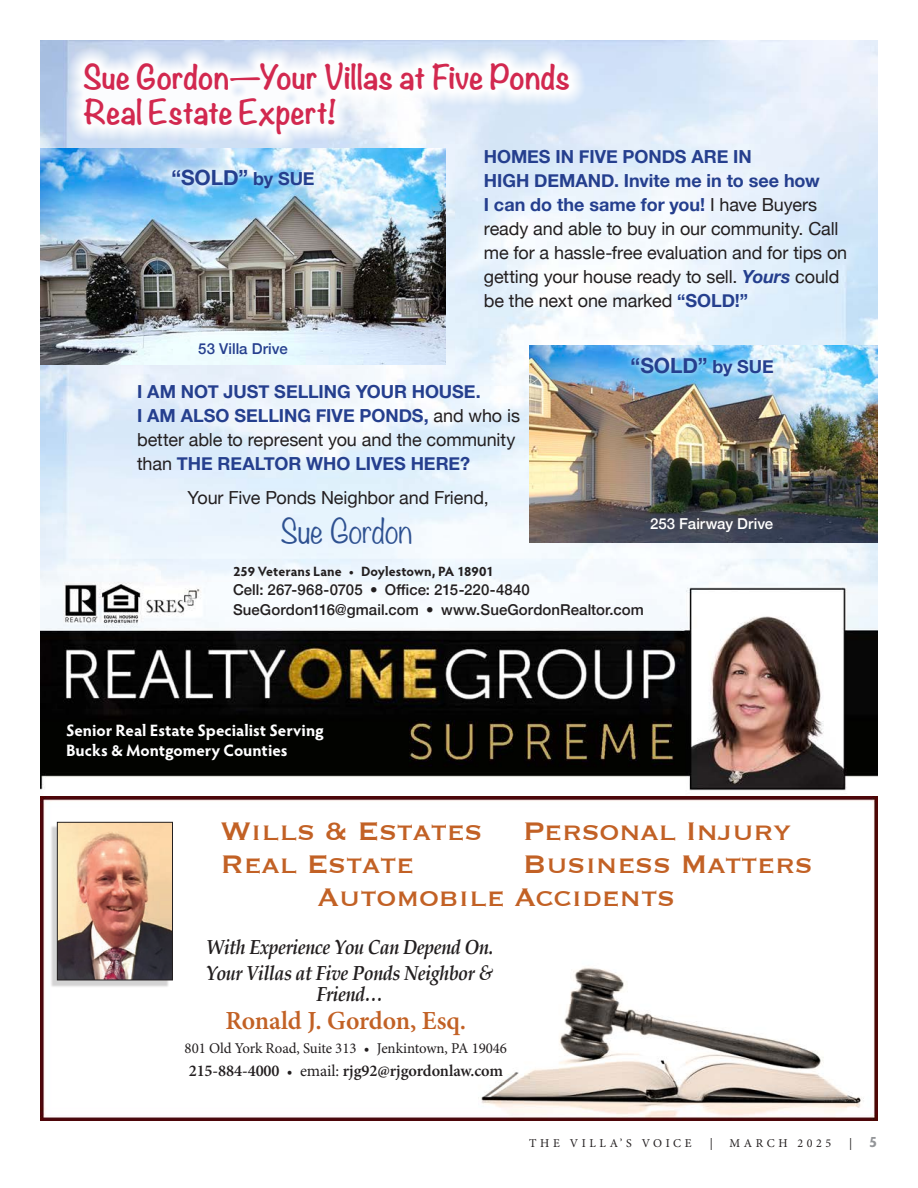
<style>
.page{position:relative;width:918px;height:1188px;background:#fff}
.page>*{position:absolute;margin:0;border:0;box-sizing:border-box;transform-origin:0 0}
.ThankYouParagraph{font:33px/33px "Copperplate";letter-spacing:-.01em;color:#c26125}
.ThankYouParagraph-2{font:700 30px/34.5px "Noteworthy";letter-spacing:-.01em;color:#d2284f}
.ThankYouParagraph-3{font:300 30px "Noteworthy";color:#2e5191}
.ThankYouParagraph-4{font:600 26.1px "Minion Pro";letter-spacing:-.005em;color:#c26125}
.ThankYouParagraph-5{font:700 21px "Helvetica Neue";letter-spacing:-.005em;color:#253f8e}
.ThankYouParagraph-6{font:italic 700 20.25px/21px "Palatino";letter-spacing:-.025em;color:#231f20;text-align:center;scale:.89 1}
.ThankYouParagraph-7{font:18px/24px "Helvetica Neue";letter-spacing:-.005em;color:#231f20}
.ThankYouParagraph-8{font:700 18px/24px "Helvetica Neue";letter-spacing:-.005em;color:#253f8e}
.ThankYouParagraph-9{font:700 16.5px/19.8px "Hypatia Sans Pro";letter-spacing:-.005em;color:#fff}
.ThankYouParagraph-10{font:600 16.5px "Minion Pro";letter-spacing:-.005em;color:#231f20}
.ThankYouParagraph-11{font:500 15px "Helvetica Neue";letter-spacing:.005em;color:#231f20}
.ThankYouParagraph-12{font:15px "Minion Pro";letter-spacing:-.005em;color:#231f20}
.ThankYouParagraph-13{font:500 15px "Helvetica Neue";color:#fff}
.ThankYouParagraph-14{font:500 15px "Helvetica Neue";letter-spacing:.005em;color:#253f8e}
.ThankYouParagraph-15{font:700 13.5px "Hypatia Sans Pro";letter-spacing:-.01em;color:#231f20}
.t1{font:12px "Minion Pro";letter-spacing:.3em;color:#231f20}
.s1{font-size:18px}
.s2{font-weight:700;color:#253f8e}
.s3{font-weight:700;font-style:italic;color:#253f8e}
.s4{font-weight:400;color:#231f20}
.s5{font-weight:400;font-size:15px}
.s6{font-weight:400}
.s7{font-family:"Hypatia Sans Pro";font-weight:700;font-size:15px;color:#939598}
</style>
<div class="page">
<img style="left:40px;top:40px;width:838px;height:751px">
<img style="left:40px;top:796px;width:838px;height:324px">
<div style="left:50px;top:825px;width:120px;height:163px;background:#231f20;opacity:.2"></div>
<img style="left:59px;top:824px;width:112px;height:154px">
<div style="left:57px;top:822px;width:116px;height:158px;border:1px solid #231f20"></div>
<div style="left:67px;top:46px;width:519px;height:105px;background:#fff;opacity:.94"></div>
<img style="left:529px;top:346px;width:349px;height:197px">
<div style="left:626px;top:351px;width:153px;height:31px;background:#fff;opacity:.86"></div>
<img style="left:40px;top:149px;width:406px;height:216px">
<div style="left:166px;top:164px;width:154px;height:31px;background:#fff;opacity:.86"></div>
<p class="ThankYouParagraph-2" style="left:83px;top:59px;width:489px">Sue Gordon—Your Villas at Five Ponds<br>Real Estate Expert!</p>
<p class="ThankYouParagraph-5" style="left:171px;top:162px;width:145px">“SOLD” <span class="s1">by SUE</span></p>
<p class="ThankYouParagraph-14" style="left:198px;top:336px;width:91px">53 Villa Drive</p>
<p class="ThankYouParagraph-7" style="left:484px;top:146px;width:365px"><span class="s2">HOMES IN FIVE PONDS ARE IN<br>HIGH DEMAND. Invite me in to see how<br>I can do the same for you!</span> I have Buyers ready and able to buy in our community. Call me for a hassle-free evaluation and for tips on getting your house ready to sell. <span class="s3">Yours</span> could be the next one marked <span class="s2">“SOLD!”</span></p>
<p class="ThankYouParagraph-5" style="left:631px;top:349px;width:145px">“SOLD” <span class="s1">by SUE</span></p>
<p class="ThankYouParagraph-8" style="left:137px;top:380px;width:384px">I AM NOT JUST SELLING YOUR HOUSE.<br>I AM ALSO SELLING FIVE PONDS, <span class="s4">and who is better able to represent you and the community than</span> THE REALTOR WHO LIVES HERE?</p>
<p class="ThankYouParagraph-7" style="left:188px;top:487px;width:303px">Your Five Ponds Neighbor and Friend,</p>
<p class="ThankYouParagraph-3" style="left:281px;top:505px;width:133px">Sue Gordon</p>
<p class="ThankYouParagraph-13" style="left:650px;top:511px;width:125px">253 Fairway Drive</p>
<p class="ThankYouParagraph-15" style="left:233px;top:562px;width:262px">259 Veterans Lane • Doylestown, PA 18901</p>
<p class="ThankYouParagraph-11" style="left:233px;top:578px;width:298px">Cell: 267-968-0705 • Office: 215-220-4840</p>
<p class="ThankYouParagraph-11" style="left:233px;top:598px;width:412px">SueGordon116@gmail.com • www.SueGordonRealtor.com</p>
<p class="ThankYouParagraph-9" style="left:66px;top:720px;width:259px">Senior Real Estate Specialist Serving<br>Bucks &amp; Montgomery Counties</p>
<p class="ThankYouParagraph" style="left:220px;top:812px;width:572px">Wills &amp; Estates Personal Injury</p>
<p class="ThankYouParagraph" style="left:220px;top:845px;width:195px">Real Estate</p>
<p class="ThankYouParagraph" style="left:317px;top:845px;width:497px;text-indent:205px">Business Matters<br>Automobile Accidents</p>
<p class="ThankYouParagraph-6" style="left:206px;top:937px;width:324px">With Experience You Can Depend On.</p>
<p class="ThankYouParagraph-6" style="left:206px;top:963px;width:325px">Your Villas at Five Ponds Neighbor &amp;<br>Friend…</p>
<p class="ThankYouParagraph-4" style="left:225px;top:1003px;width:242px">Ronald J. Gordon, Esq.</p>
<p class="ThankYouParagraph-12" style="left:185px;top:1038px;width:324px">801 Old York Road, Suite 313 • Jenkintown, PA 19046</p>
<p class="ThankYouParagraph-10" style="left:189px;top:1060px;width:316px">215-884-4000 <span class="s5">•</span> <span class="s6">email:</span> rjg92@rjgordonlaw.com</p>
<p class="t1" style="left:529px;top:1135px;width:164px">THE VILLA’S VOICE</p>
<p class="t1" style="left:710px;top:1135px;width:5px">|</p>
<p class="t1" style="left:730px;top:1135px;width:103px">MARCH 2025</p>
<p class="t1" style="left:849px;top:1135px;width:30px">| <span class="s7">5</span></p>
</div>
